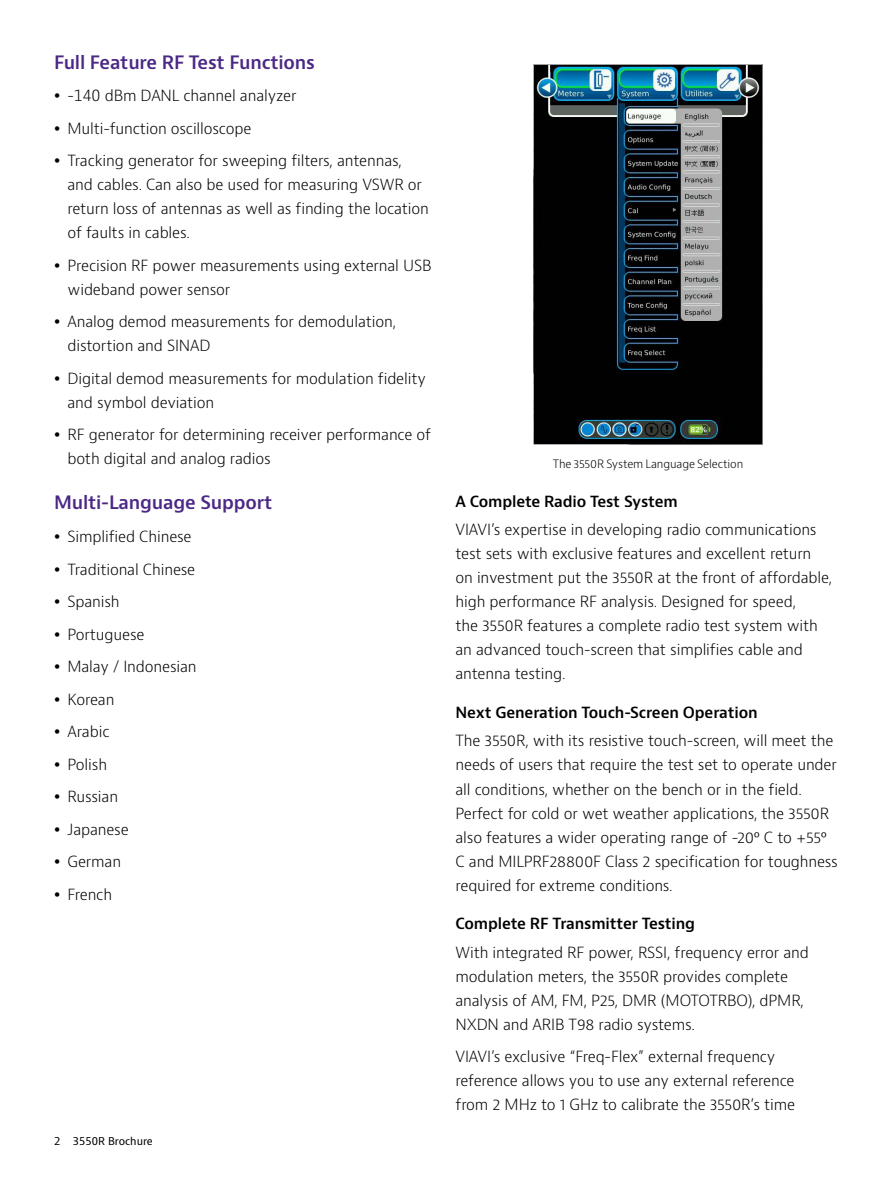
<style>
.page{position:relative;width:893px;height:1191px;background:#fff}
.page>*{position:absolute;margin:0;border:0;box-sizing:border-box;transform-origin:0 0}
.t1{font:600 18px "Bernino Sans";letter-spacing:-.01em;color:#4b2885}
.t2{font:300 15px/24px "Bernino Sans";letter-spacing:-.01em;color:#000}
.t3{font:600 15px "Bernino Sans";letter-spacing:-.01em;color:#000}
.t4{font:300 11.25px "Bernino Sans";letter-spacing:-.01em;color:#000}
.t5{font:10.5px "Bernino Sans";color:#000}
</style>
<div class="page">
<img style="left:534px;top:65px;width:228px;height:380px">
<p class="t1" style="left:54px;top:50px;width:262px">Full Feature RF Test Functions</p>
<p class="t2" style="left:68px;top:80px;width:336px;line-height:32.5px">-140 dBm DANL channel analyzer<br>Multi-function oscilloscope<br>Tracking generator for sweeping filters, antennas,</p>
<p class="t2" style="left:68px;top:173px;width:363px">and cables. Can also be used for measuring VSWR or return loss of antennas as well as finding the location of faults in cables.</p>
<p class="t2" style="left:68px;top:253px;width:366px">Precision RF power measurements using external USB wideband power sensor</p>
<p class="t2" style="left:68px;top:310px;width:330px">Analog demod measurements for demodulation, distortion and SINAD</p>
<p class="t2" style="left:68px;top:366px;width:360px">Digital demod measurements for modulation fidelity and symbol deviation</p>
<p class="t2" style="left:68px;top:423px;width:365px">RF generator for determining receiver performance of both digital and analog radios</p>
<p class="t1" style="left:54px;top:491px;width:220px">Multi-Language Support</p>
<p class="t2" style="left:68px;top:520px;width:131px;line-height:32.5px">Simplified Chinese<br>Traditional Chinese<br>Spanish<br>Portuguese<br>Malay / Indonesian<br>Korean<br>Arabic<br>Polish<br>Russian<br>Japanese<br>German<br>French</p>
<p class="t5" style="left:54px;top:1134px;width:100px">2 3550R Brochure</p>
<p class="t4" style="left:553px;top:456px;width:192px">The 3550R System Language Selection</p>
<p class="t3" style="left:455px;top:492px;width:224px">A Complete Radio Test System</p>
<p class="t2" style="left:455px;top:518px;width:378px">VIAVI’s expertise in developing radio communications test sets with exclusive features and excellent return on investment put the 3550R at the front of affordable, high performance RF analysis. Designed for speed,<br>the 3550R features a complete radio test system with an advanced touch-screen that simplifies cable and antenna testing.</p>
<p class="t3" style="left:455px;top:703px;width:304px">Next Generation Touch-Screen Operation</p>
<p class="t2" style="left:455px;top:729px;width:384px">The 3550R, with its resistive touch-screen, will meet the needs of users that require the test set to operate under all conditions, whether on the bench or in the field.<br>Perfect for cold or wet weather applications, the 3550R also features a wider operating range of -20o C to +55o C and MILPRF28800F Class 2 specification for toughness required for extreme conditions.</p>
<p class="t3" style="left:455px;top:914px;width:241px">Complete RF Transmitter Testing</p>
<p class="t2" style="left:455px;top:940px;width:355px">With integrated RF power, RSSI, frequency error and modulation meters, the 3550R provides complete analysis of AM, FM, P25, DMR (MOTOTRBO), dPMR, NXDN and ARIB T98 radio systems.</p>
<p class="t2" style="left:455px;top:1045px;width:341px">VIAVI’s exclusive “Freq-Flex” external frequency reference allows you to use any external reference from 2 MHz to 1 GHz to calibrate the 3550R’s time</p>
</div>
